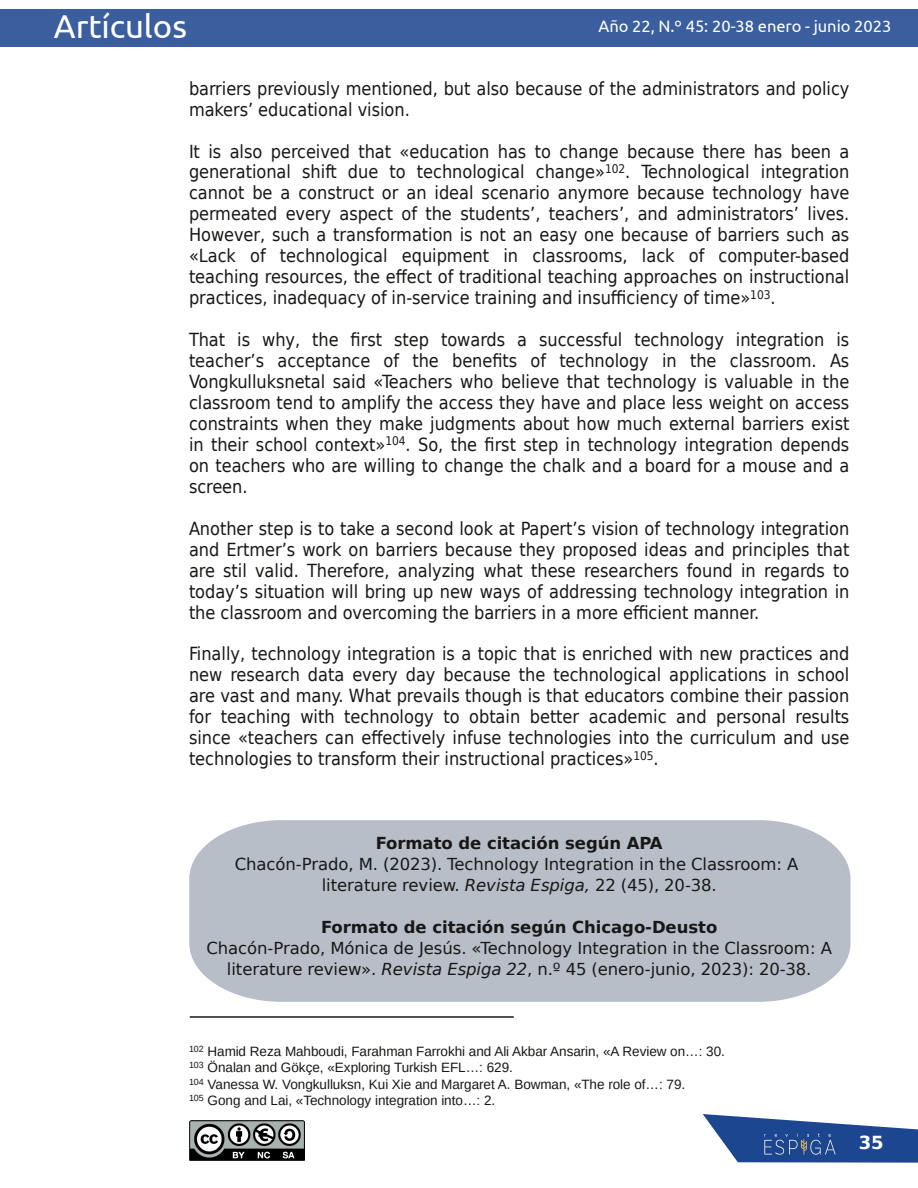
<style>
.page{position:relative;width:918px;height:1188px;background:#fff}
.page>*{position:absolute;margin:0;border:0;box-sizing:border-box;transform-origin:0 0}
.t1{font:33px "Ubuntu";color:#fff}
.t2{font:18px/21px "DejaVu Sans Condensed";color:#181715;text-align:justify}
.t3{font:700 18px "DejaVu Sans";color:#fff}
.t4{font:16.5px/21px "DejaVu Sans";letter-spacing:-.005em;color:#181715;text-align:center}
.t5{font:700 16.5px "DejaVu Sans";letter-spacing:-.005em;color:#181715}
.t6{font:16.5px "Ubuntu";color:#fff}
.t7{font:13.5px/16.5px "Liberation Sans";color:#181715}
.s1{font-style:italic}
</style>
<div class="page">
<svg style="left:703px;top:1114px;width:215px;height:49px"></svg>
<img style="left:741px;top:1129px;width:118px;height:31px">
<div style="left:0;top:9px;width:918px;height:38px;background:#3a5e9e"></div>
<img style="left:190px;top:1120px;width:114px;height:41px">
<div style="left:189px;top:820px;width:662px;height:182px;background:#b7bec8"></div>
<hr style="left:190px;top:1016px;width:324px;height:2px;background:#181715">
<h1 class="t1" style="left:54px;top:8px;width:135px">Artículos</h1>
<p class="t6" style="left:599px;top:16px;width:294px">Año 22, N.º 45: 20-38 enero - junio 2023</p>
<p class="t2" style="left:189px;top:78px;width:662px">barriers previously mentioned, but also because of the administrators and policy makers’ educational vision.</p>
<p class="t2" style="left:189px;top:141px;width:662px">It is also perceived that «education has to change because there has been a generational shift due to technological change»<sup>102</sup>. Technological integration cannot be a construct or an ideal scenario anymore because technology have permeated every aspect of the students’, teachers’, and administrators’ lives.<br>However, such a transformation is not an easy one because of barriers such as «Lack of technological equipment in classrooms, lack of computer-based teaching resources, the effect of traditional teaching approaches on instructional practices, inadequacy of in-service training and insufficiency of time»<sup>103</sup>.</p>
<p class="t2" style="left:189px;top:329px;width:662px">That is why, the first step towards a successful technology integration is teacher’s acceptance of the benefits of technology in the classroom. As Vongkulluksnetal said «Teachers who believe that technology is valuable in the classroom tend to amplify the access they have and place less weight on access constraints when they make judgments about how much external barriers exist in their school context»<sup>104</sup>. So, the first step in technology integration depends on teachers who are willing to change the chalk and a board for a mouse and a screen.</p>
<p class="t2" style="left:189px;top:518px;width:662px">Another step is to take a second look at Papert’s vision of technology integration and Ertmer’s work on barriers because they proposed ideas and principles that are stil valid. Therefore, analyzing what these researchers found in regards to today’s situation will bring up new ways of addressing technology integration in the classroom and overcoming the barriers in a more efficient manner.</p>
<p class="t2" style="left:189px;top:644px;width:662px">Finally, technology integration is a topic that is enriched with new practices and new research data every day because the technological applications in school are vast and many. What prevails though is that educators combine their passion for teaching with technology to obtain better academic and personal results since «teachers can effectively infuse technologies into the curriculum and use technologies to transform their instructional practices»<sup>105</sup>.</p>
<p class="t5" style="left:376px;top:834px;width:288px">Formato de citación según APA</p>
<p class="t4" style="left:235px;top:854px;width:565px">Chacón-Prado, M. (2023). Technology Integration in the Classroom: A literature review. <span class="s1">Revista Espiga,</span> 22 (45), 20-38.</p>
<p class="t5" style="left:321px;top:917px;width:398px">Formato de citación según Chicago-Deusto</p>
<p class="t4" style="left:206px;top:938px;width:627px">Chacón-Prado, Mónica de Jesús. «Technology Integration in the Classroom: A literature review». <span class="s1">Revista Espiga 22</span>, n.º 45 (enero-junio, 2023): 20-38.</p>
<p class="t7" style="left:189px;top:1043px;width:537px"><sup>102</sup> Hamid Reza Mahboudi, Farahman Farrokhi and Ali Akbar Ansarin, «A Review on…: 30.<br><sup>103</sup> Önalan and Gökçe, «Exploring Turkish EFL…: 629.<br><sup>104</sup> Vanessa W. Vongkulluksn, Kui Xie and Margaret A. Bowman, «The role of…: 79.<br><sup>105</sup> Gong and Lai, «Technology integration into…: 2.</p>
<p class="t3" style="left:859px;top:1132px;width:26px">35</p>
</div>
